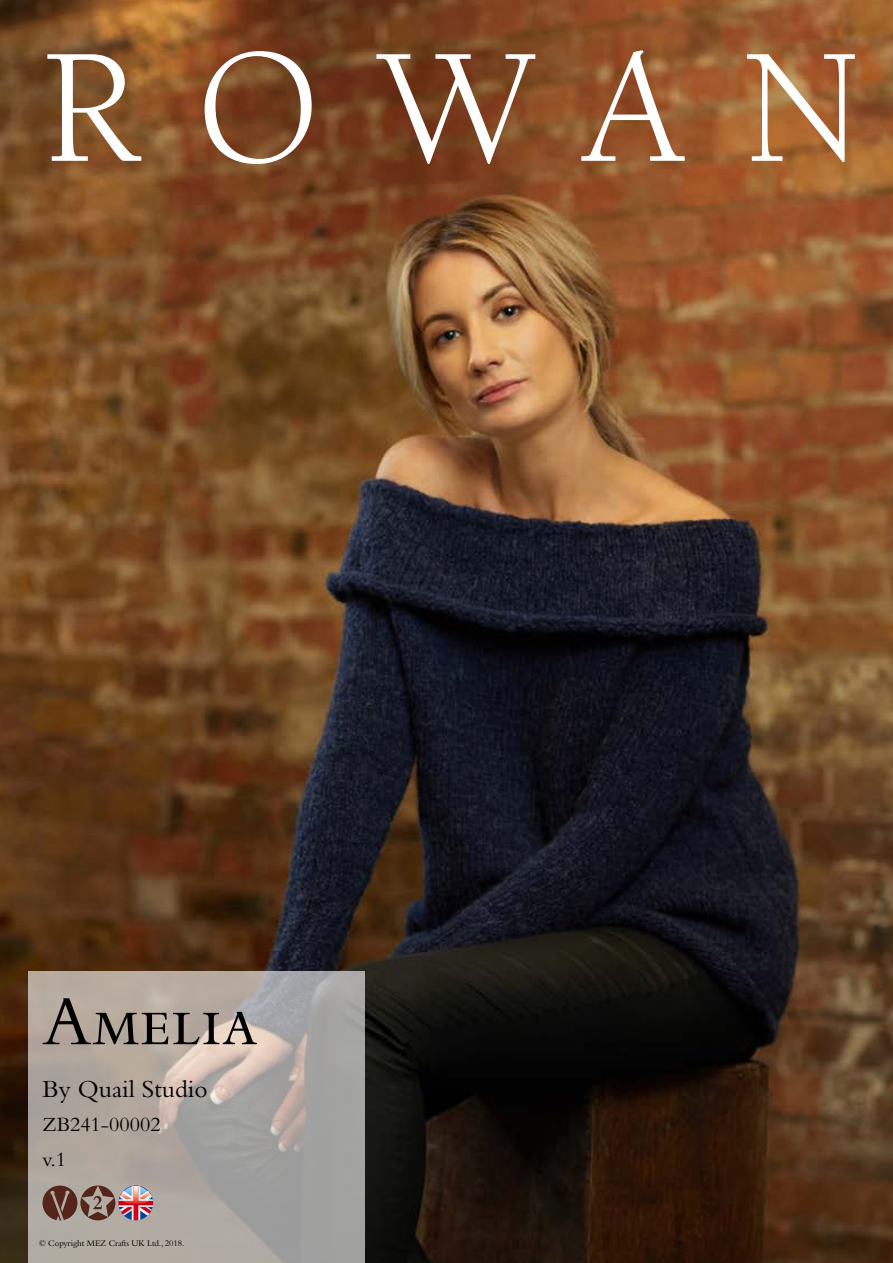
<style>
.page{position:relative;width:893px;height:1263px;background:#fff}
.page>*{position:absolute;margin:0;border:0;box-sizing:border-box;transform-origin:0 0}
.t1{font:167.85px "Berkeley Std";letter-spacing:.34em;color:#fff}
.t2{font:72px "Bembo Std";color:#000}
.t3{font:25.5px "Bembo Std";color:#000}
.t4{font:21px/34.5px "Bembo Std";color:#000}
.t5{font:9px "Bembo Std";letter-spacing:-.01em;color:#000}
</style>
<div class="page">
<img style="left:0;top:0;width:893px;height:1263px">
<svg style="left:28px;top:972px;width:337px;height:291px;background:#afa8a1"></svg>
<svg style="left:43px;top:1185px;width:110px;height:35px;background:#93716d"></svg>
<h1 class="t1" style="left:43px;top:18px;width:822px">ROWAN</h1>
<h2 class="t2" style="left:43px;top:980px;width:217px">Amelia</h2>
<h3 class="t3" style="left:43px;top:1074px;width:167px">By Quail Studio</h3>
<h3 class="t4" style="left:43px;top:1107px;width:120px">ZB241-00002 v.1</h3>
<p class="t5" style="left:39px;top:1237px;width:147px">© Copyright MEZ Crafts UK Ltd., 2018.</p>
</div>
